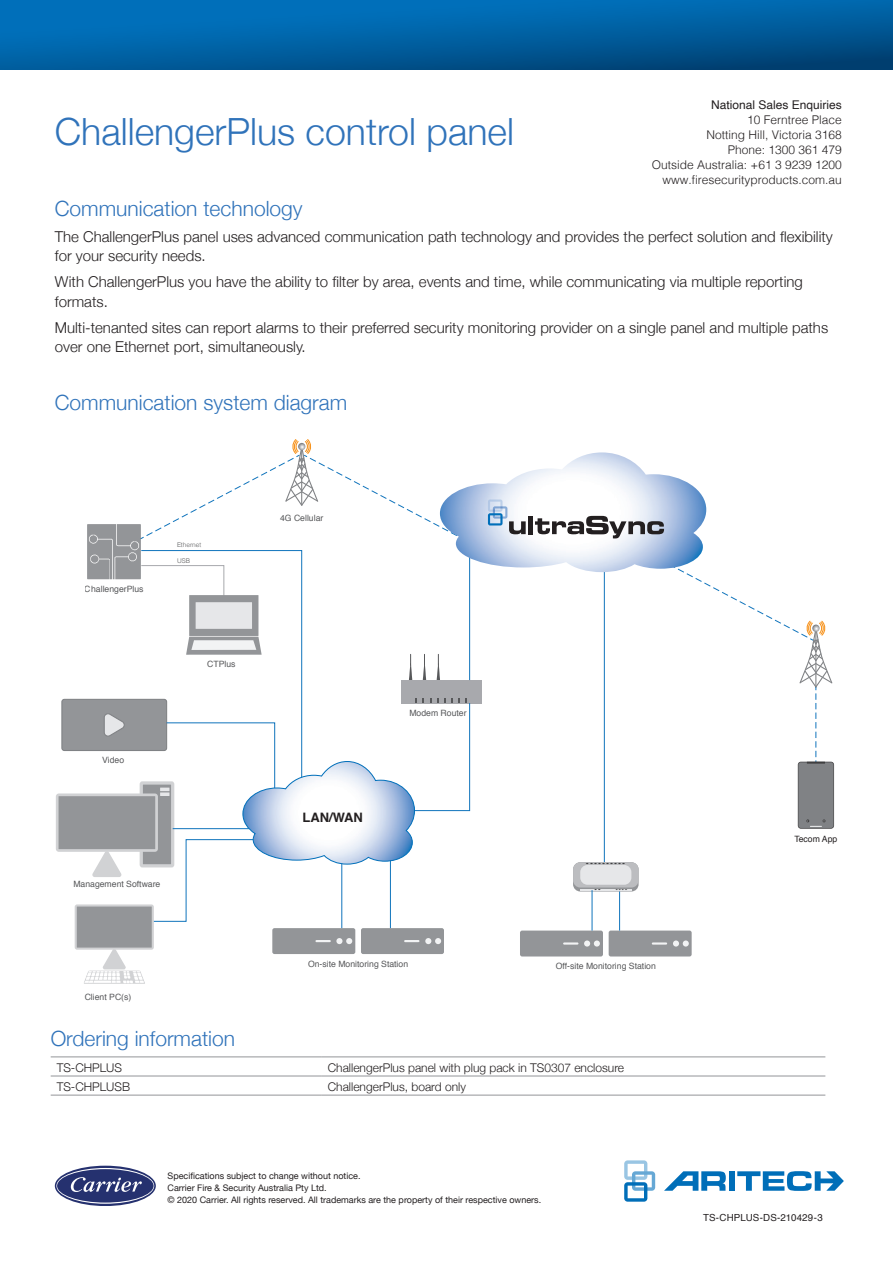
<style>
.page{position:relative;width:893px;height:1263px;background:#fff}
.page>*{position:absolute;margin:0;border:0;box-sizing:border-box;transform-origin:0 0}
.Model{font:300 37.5px "Helvetica Neue";color:#3073ba}
.HEAD{font:300 21px "Helvetica Neue";color:#3073ba}
.HEAD-2{font:300 15px/19.5px "Helvetica Neue";color:#231f20}
.t1{font:700 13.05px "Helvetica";color:#231f20}
.t2{font:300 12px/15px "Helvetica";color:#231f20;text-align:right}
.Table_Body{font:300 12px "Helvetica Neue";color:#231f20}
.t3{font:12px "Helvetica";color:#231f20}
.t4{font:9.75px "Helvetica";letter-spacing:.01em;color:#231f20}
.t5{font:9.45px "Myriad Pro";color:#3e3e3f;scale:2.06 1}
.t6{font:9px "Helvetica Neue";color:#231f20}
.t7{font:8.7px "Helvetica";color:#57585a}
.t8{font:8.7px "Helvetica";color:#231f20}
.t9{font:8.4px "Myriad Pro";color:#3e3e3f;scale:2.06 1}
.t10{font:7.35px "Myriad Pro";color:#3e3e3f;scale:2.06 1}
.t11{font:300 6.45px "Helvetica";color:#57585a}
</style>
<div class="page">
<svg style="left:0;top:0;width:893px;height:69px;background:#0060a2"></svg>
<hr style="left:51px;top:1056px;width:271px;height:1px;background:#939598">
<hr style="left:322px;top:1056px;width:503px;height:1px;background:#939598">
<hr style="left:51px;top:1075px;width:271px;height:1px;background:#939598">
<hr style="left:322px;top:1075px;width:503px;height:1px;background:#939598">
<hr style="left:51px;top:1095px;width:271px;height:1px;background:#939598">
<hr style="left:322px;top:1095px;width:503px;height:1px;background:#939598">
<svg style="left:682px;top:572px;width:152px;height:257px"></svg>
<svg style="left:142px;top:439px;width:298px;height:100px"></svg>
<img style="left:84px;top:970px;width:61px;height:14px">
<div style="left:401px;top:680px;width:81px;height:24px;background:#a8a9ad"></div>
<div style="left:520px;top:930px;width:83px;height:26px;background:#939598;border-radius:2px"></div>
<svg style="left:584px;top:940px;width:16px;height:6px"></svg>
<svg style="left:564px;top:942px;width:13px;height:3px"></svg>
<div style="left:609px;top:930px;width:83px;height:26px;background:#939598;border-radius:2px"></div>
<svg style="left:653px;top:942px;width:13px;height:3px"></svg>
<svg style="left:673px;top:940px;width:16px;height:6px"></svg>
<img style="left:87px;top:524px;width:55px;height:26px">
<hr style="left:604px;top:568px;width:1px;height:294px;background:#1074bc">
<div style="left:573px;top:862px;width:66px;height:29px;background:linear-gradient(to right,#959699,#939598);border-radius:7px"></div>
<div style="left:573px;top:862px;width:66px;height:25px;background:#bcbdc0;border-radius:7px"></div>
<div style="left:580px;top:865px;width:51px;height:20px;background:#e6e7e9;border-radius:7px"></div>
<hr style="left:580px;top:889px;width:51px;height:1px;background:#e6e7e9">
<hr style="left:592px;top:890px;width:1px;height:40px;background:#1074bc">
<hr style="left:619px;top:891px;width:1px;height:39px;background:#1074bc">
<svg style="left:56px;top:550px;width:414px;height:420px"></svg>
<img style="left:440px;top:452px;width:266px;height:120px">
<div style="left:528px;top:516px;width:5px;height:18px;background:#231f20"></div>
<svg style="left:535px;top:516px;width:129px;height:22px"></svg>
<svg style="left:488px;top:499px;width:38px;height:35px"></svg>
<svg style="left:664px;top:1171px;width:180px;height:20px"></svg>
<svg style="left:624px;top:1160px;width:31px;height:42px"></svg>
<svg style="left:55px;top:1166px;width:101px;height:40px"></svg>
<svg style="left:56px;top:1168px;width:98px;height:36px"></svg>
<p class="Model" style="left:55px;top:101px;width:461px">ChallengerPlus control panel</p>
<p class="t3" style="left:711px;top:95px;width:132px">National Sales Enquiries</p>
<p class="t2" style="left:706px;top:111px;width:137px">10 Ferntree Place<br>Notting Hill, Victoria 3168</p>
<p class="t2" style="left:728px;top:141px;width:116px">Phone: 1300 361 479</p>
<p class="t2" style="left:652px;top:156px;width:192px">Outside Australia: +61 3 9239 1200 www.firesecurityproducts.com.au</p>
<p class="HEAD" style="left:55px;top:191px;width:249px">Communication technology</p>
<p class="HEAD-2" style="left:55px;top:225px;width:779px">The ChallengerPlus panel uses advanced communication path technology and provides the perfect solution and flexibility for your security needs.</p>
<p class="HEAD-2" style="left:55px;top:271px;width:750px">With ChallengerPlus you have the ability to filter by area, events and time, while communicating via multiple reporting formats.</p>
<p class="HEAD-2" style="left:55px;top:316px;width:775px">Multi-tenanted sites can report alarms to their preferred security monitoring provider on a single panel and multiple paths over one Ethernet port, simultaneously.</p>
<p class="HEAD" style="left:55px;top:385px;width:294px">Communication system diagram</p>
<p class="t7" style="left:85px;top:582px;width:60px">ChallengerPlus</p>
<p class="t11" style="left:177px;top:539px;width:26px">Ethernet</p>
<p class="t11" style="left:177px;top:555px;width:14px">USB</p>
<p class="t7" style="left:207px;top:657px;width:30px">CTPlus</p>
<p class="t7" style="left:102px;top:753px;width:24px">Video</p>
<p class="t7" style="left:73px;top:877px;width:89px">Management Software</p>
<p class="t7" style="left:85px;top:990px;width:48px">Client PC(s)</p>
<p class="t7" style="left:280px;top:511px;width:45px">4G Cellular</p>
<p class="t1" style="left:302px;top:807px;width:62px">LAN/WAN</p>
<p class="t7" style="left:409px;top:707px;width:59px">Modem Router</p>
<p class="t5" style="left:585px;top:855px;width:21px">..........</p>
<p class="t9" style="left:594px;top:882px;width:5px">..</p>
<p class="t10" style="left:615px;top:883px;width:8px">....</p>
<p class="t7" style="left:308px;top:957px;width:102px">On-site Monitoring Station</p>
<p class="t7" style="left:556px;top:959px;width:102px">Off-site Monitoring Station</p>
<p class="HEAD" style="left:51px;top:1021px;width:186px">Ordering information</p>
<p class="Table_Body" style="left:57px;top:1057px;width:67px">TS-CHPLUS</p>
<p class="Table_Body" style="left:328px;top:1057px;width:298px">ChallengerPlus panel with plug pack in TS0307 enclosure</p>
<p class="Table_Body" style="left:57px;top:1077px;width:75px">TS-CHPLUSB</p>
<p class="Table_Body" style="left:328px;top:1077px;width:140px">ChallengerPlus, board only</p>
<p class="t6" style="left:168px;top:1169px;width:195px">Specifications subject to change without notice.</p>
<p class="t6" style="left:168px;top:1181px;width:161px">Carrier Fire &amp; Security Australia Pty Ltd.</p>
<p class="t6" style="left:168px;top:1193px;width:375px">© 2020 Carrier. All rights reserved. All trademarks are the property of their respective owners.</p>
<p class="t8" style="left:794px;top:832px;width:44px">Tecom App</p>
<p class="t4" style="left:703px;top:1210px;width:121px">TS-CHPLUS-DS-210429-3</p>
</div>
